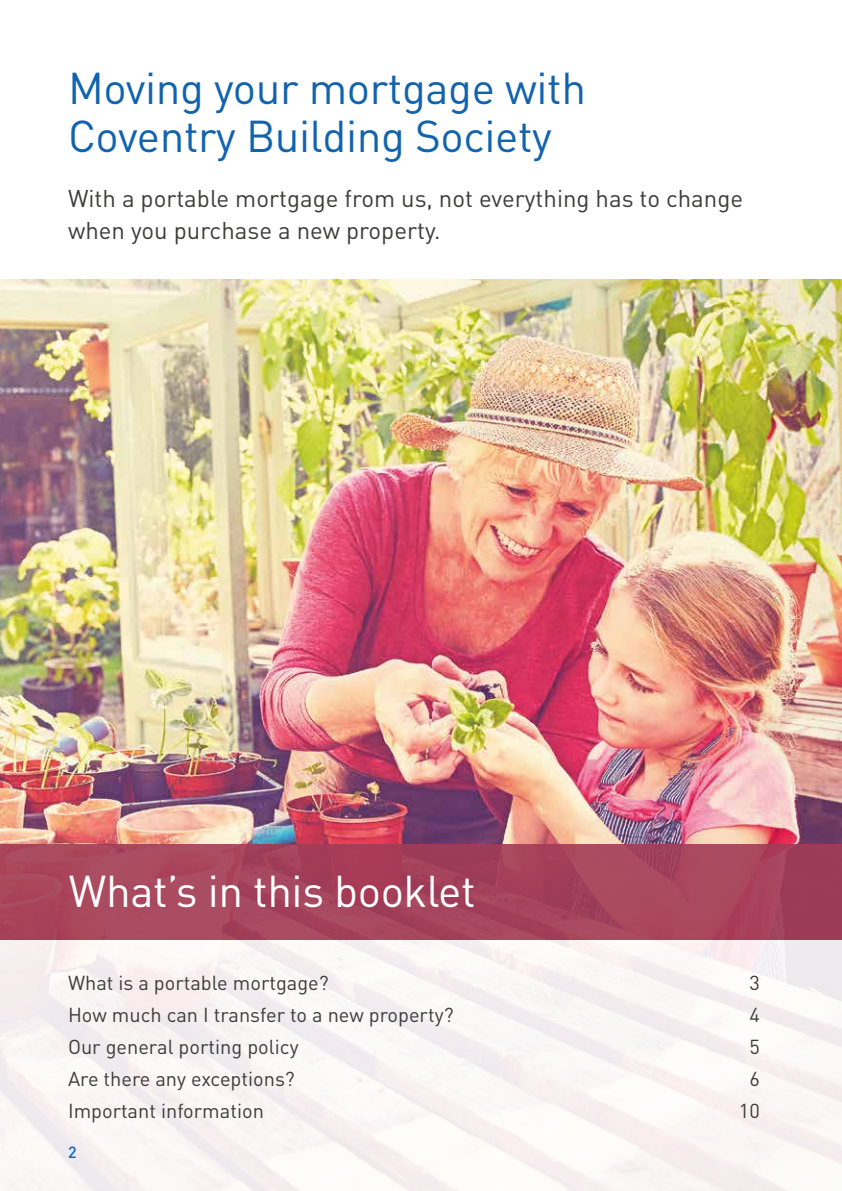
<style>
.page{position:relative;width:842px;height:1191px;background:#fff}
.page>*{position:absolute;margin:0;border:0;box-sizing:border-box;transform-origin:0 0}
.t1{font:44px/48px "DIN";letter-spacing:-.01em;color:#1263ae}
.t2{font:44px "DIN";letter-spacing:-.01em;color:#fff}
.t3{font:24px/32px "DIN";color:#3c3c3b}
.t4{font:20px "DIN";color:#3c3c3b}
.t5{font:500 16px "DIN";color:#1263ae}
</style>
<div class="page">
<img style="left:0;top:279px;width:842px;height:565px">
<div style="left:0;top:940px;width:842px;height:251px;background:#faf6f5"></div>
<div style="left:0;top:844px;width:842px;height:96px;background:linear-gradient(to right,#a9485e,#a3415b)"></div>
<h1 class="t1" style="left:68px;top:63px;width:520px">Moving your mortgage with<br>Coventry Building Society</h1>
<p class="t3" style="left:68px;top:181px;width:677px">With a portable mortgage from us, not everything has to change when you purchase a new property.</p>
<h1 class="t2" style="left:69px;top:863px;width:408px">What’s in this booklet</h1>
<p class="t4" style="left:68px;top:970px;width:262px">What is a portable mortgage?</p>
<p class="t4" style="left:749px;top:970px;width:12px">3</p>
<p class="t4" style="left:68px;top:1002px;width:387px">How much can I transfer to a new property?</p>
<p class="t4" style="left:749px;top:1002px;width:12px">4</p>
<p class="t4" style="left:68px;top:1034px;width:232px">Our general porting policy</p>
<p class="t4" style="left:749px;top:1034px;width:12px">5</p>
<p class="t4" style="left:68px;top:1066px;width:228px">Are there any exceptions?</p>
<p class="t4" style="left:749px;top:1066px;width:12px">6</p>
<p class="t4" style="left:68px;top:1098px;width:197px">Important information</p>
<p class="t4" style="left:739px;top:1098px;width:22px">10</p>
<p class="t5" style="left:68px;top:1142px;width:10px">2</p>
</div>
